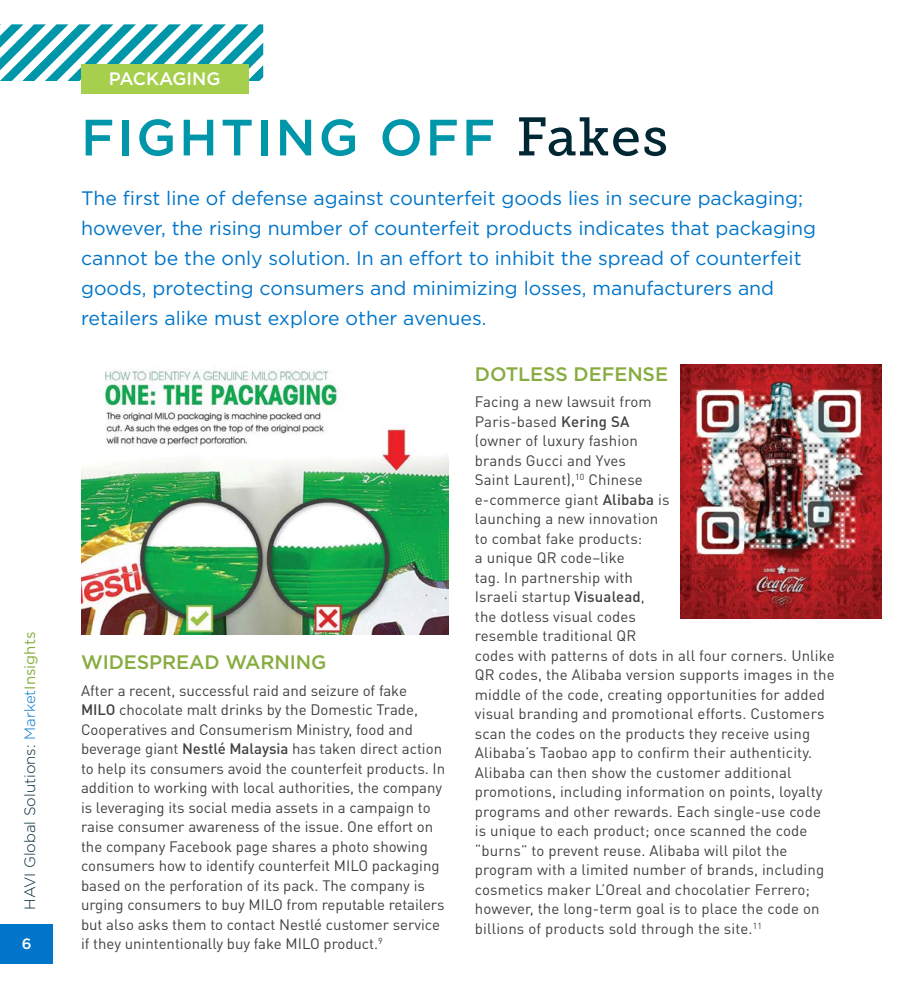
<style>
.page{position:relative;width:918px;height:999px;background:#fff}
.page>*{position:absolute;margin:0;border:0;box-sizing:border-box;transform-origin:0 0}
.t1{font:500 51px "Gotham";letter-spacing:.055em;color:#0096a9}
.t2{font:19.5px/30px "Gotham";color:#0075c9}
.t3{font:500 19.5px "Gotham";letter-spacing:-.005em;color:#87ac3f}
.t4{font:500 18px "Gotham";letter-spacing:-.005em;color:#fff}
.t5{font:15px/19.5px "DINOT";color:#414042}
.t6{font:300 15px "Gotham";color:#012735}
.t7{font:500 15px "Gotham";color:#fff}
.s1{color:#0075c9}
.s2{font-weight:400;color:#87ac3f}
.s3{font-family:"Museo Slab 500";font-weight:400;font-size:54px;color:#012735}
.s4{font-weight:500}
</style>
<div class="page">
<div style="left:0;top:924px;width:53px;height:40px;background:#0075c9"></div>
<svg style="left:0;top:24px;width:263px;height:57px"></svg>
<div style="left:81px;top:64px;width:167px;height:29px;background:#a5cf4d"></div>
<img style="left:81px;top:369px;width:367px;height:265px">
<img style="left:681px;top:365px;width:200px;height:253px">
<p class="t6" style="left:22px;top:910px;width:279px;rotate:-90deg">HAVI Global Solutions: <span class="s1">Market</span><span class="s2">Insights</span></p>
<p class="t7" style="left:22px;top:935px;width:11px">6</p>
<p class="t4" style="left:109px;top:68px;width:113px">PACKAGING</p>
<h1 class="t1" style="left:81px;top:108px;width:589px">FIGHTING OFF <span class="s3">Fakes</span></h1>
<p class="t2" style="left:81px;top:183px;width:737px">The first line of defense against counterfeit goods lies in secure packaging; however, the rising number of counterfeit products indicates that packaging cannot be the only solution. In an effort to inhibit the spread of counterfeit goods, protecting consumers and minimizing losses, manufacturers and retailers alike must explore other avenues.</p>
<h2 class="t3" style="left:81px;top:652px;width:247px">WIDESPREAD WARNING</h2>
<p class="t5" style="left:81px;top:680px;width:366px">After a recent, successful raid and seizure of fake <span class="s4">MILO</span> chocolate malt drinks by the Domestic Trade, Cooperatives and Consumerism Ministry, food and beverage giant <span class="s4">Nestlé Malaysia</span> has taken direct action to help its consumers avoid the counterfeit products. In addition to working with local authorities, the company is leveraging its social media assets in a campaign to raise consumer awareness of the issue. One effort on the company Facebook page shares a photo showing consumers how to identify counterfeit MILO packaging based on the perforation of its pack. The company is urging consumers to buy MILO from reputable retailers but also asks them to contact Nestlé customer service if they unintentionally buy fake MILO product.<sup>9</sup></p>
<h2 class="t3" style="left:475px;top:363px;width:195px">DOTLESS DEFENSE</h2>
<p class="t5" style="left:475px;top:392px;width:361px">Facing a new lawsuit from<br>Paris-based <span class="s4">Kering SA<br></span>(owner of luxury fashion<br>brands Gucci and Yves<br>Saint Laurent),<sup>10</sup> Chinese<br>e-commerce giant <span class="s4">Alibaba</span> is<br>launching a new innovation<br>to combat fake products:<br>a unique QR code–like<br>tag. In partnership with<br>Israeli startup <span class="s4">Visualead</span>,<br>the dotless visual codes<br>resemble traditional QR<br>codes with patterns of dots in all four corners. Unlike QR codes, the Alibaba version supports images in the middle of the code, creating opportunities for added visual branding and promotional efforts. Customers scan the codes on the products they receive using Alibaba’s Taobao app to confirm their authenticity.<br>Alibaba can then show the customer additional promotions, including information on points, loyalty programs and other rewards. Each single-use code is unique to each product; once scanned the code “burns” to prevent reuse. Alibaba will pilot the program with a limited number of brands, including cosmetics maker L’Oreal and chocolatier Ferrero; however, the long-term goal is to place the code on billions of products sold through the site.<sup>11</sup></p>
</div>
